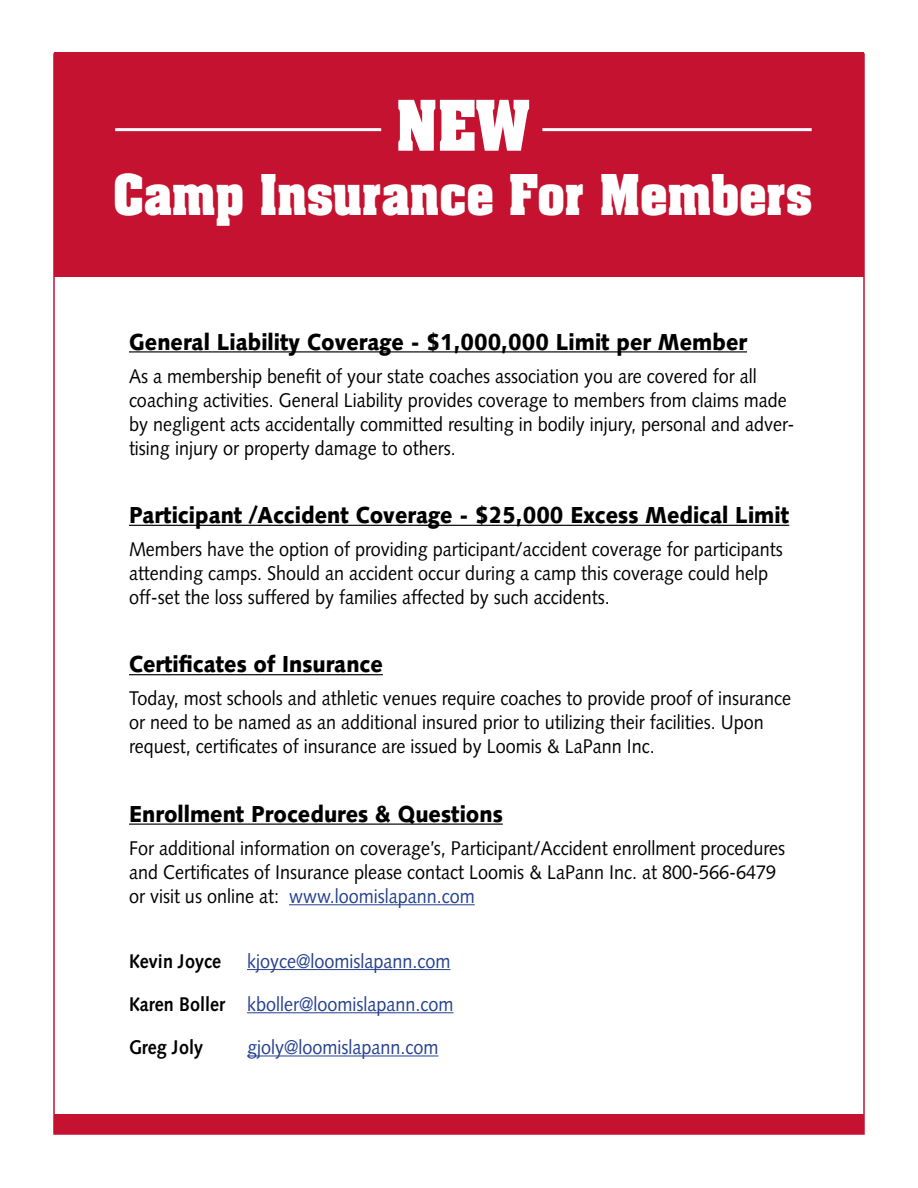
<style>
.page{position:relative;width:918px;height:1188px;background:#fff}
.page>*{position:absolute;margin:0;border:0;box-sizing:border-box;transform-origin:0 0}
.t1{font:700 59.4px "Aachen";color:#fff;scale:.91 1}
.t2{font:700 47.85px "Aachen";letter-spacing:.005em;color:#fff;scale:.91 1}
.t3{font:900 23.1px "Syntax";color:#000;scale:.91 1}
.t4{font:19.8px/24px "Syntax";color:#000;scale:.91 1}
.t5{font:19.8px/43.2px "Syntax";color:#24408f;scale:.91 1}
.t6{font:700 19.8px "Syntax";color:#000;scale:.91 1}
.s1{color:#24408f}
.s2{font-weight:700;color:#000}
</style>
<div class="page">
<hr style="left:129px;top:351px;width:618px;height:1px;background:#000">
<hr style="left:129px;top:525px;width:660px;height:1px;background:#000">
<hr style="left:129px;top:674px;width:254px;height:1px;background:#000">
<hr style="left:129px;top:824px;width:374px;height:1px;background:#000">
<hr style="left:289px;top:904px;width:186px;height:1px;background:#24408f">
<hr style="left:247px;top:969px;width:203px;height:1px;background:#24408f">
<hr style="left:247px;top:1012px;width:206px;height:1px;background:#24408f">
<hr style="left:247px;top:1055px;width:191px;height:1px;background:#24408f">
<div style="left:54px;top:52px;width:810px;height:225px;background:#c41230"></div>
<div style="left:54px;top:1115px;width:810px;height:19px;background:#c41230"></div>
<hr style="left:115px;top:128px;width:266px;height:3px;background:#fff">
<hr style="left:542px;top:128px;width:270px;height:3px;background:#fff">
<h1 class="t1" style="left:396px;top:83px;width:149px">NEW</h1>
<h2 class="t2" style="left:113px;top:160px;width:769px">Camp Insurance For Members</h2>
<p class="t3" style="left:129px;top:328px;width:681px">General Liability Coverage - $1,000,000 Limit per Member</p>
<p class="t4" style="left:129px;top:364px;width:733px">As a membership benefit of your state coaches association you are covered for all coaching activities. General Liability provides coverage to members from claims made by negligent acts accidentally committed resulting in bodily injury, personal and adver&shy;tising injury or property damage to others.</p>
<p class="t3" style="left:129px;top:501px;width:727px">Participant /Accident Coverage - $25,000 Excess Medical Limit</p>
<p class="t4" style="left:129px;top:537px;width:720px">Members have the option of providing participant/accident coverage for participants attending camps. Should an accident occur during a camp this coverage could help off-set the loss suffered by families affected by such accidents.</p>
<p class="t3" style="left:129px;top:651px;width:281px">Certificates of Insurance</p>
<p class="t4" style="left:129px;top:687px;width:729px">Today, most schools and athletic venues require coaches to provide proof of insurance or need to be named as an additional insured prior to utilizing their facilities. Upon request, certificates of insurance are issued by Loomis &amp; LaPann Inc.</p>
<p class="t3" style="left:129px;top:800px;width:412px">Enrollment Procedures &amp; Questions</p>
<p class="t4" style="left:129px;top:836px;width:723px">For additional information on coverage’s, Participant/Accident enrollment procedures and Certificates of Insurance please contact Loomis &amp; LaPann Inc. at 800-566-6479 or visit us online at: <span class="s1">www.loomislapann.com</span></p>
<p class="t5" style="left:129px;top:939px;width:358px;text-indent:118px">kjoyce@loomislapann.com<br><span class="s2">Karen Boller</span> kboller@loomislapann.com<br><span class="s2">Greg Joly</span></p>
<p class="t6" style="left:129px;top:949px;width:103px">Kevin Joyce</p>
<p class="t5" style="left:247px;top:1026px;width:212px">gjoly@loomislapann.com</p>
</div>
